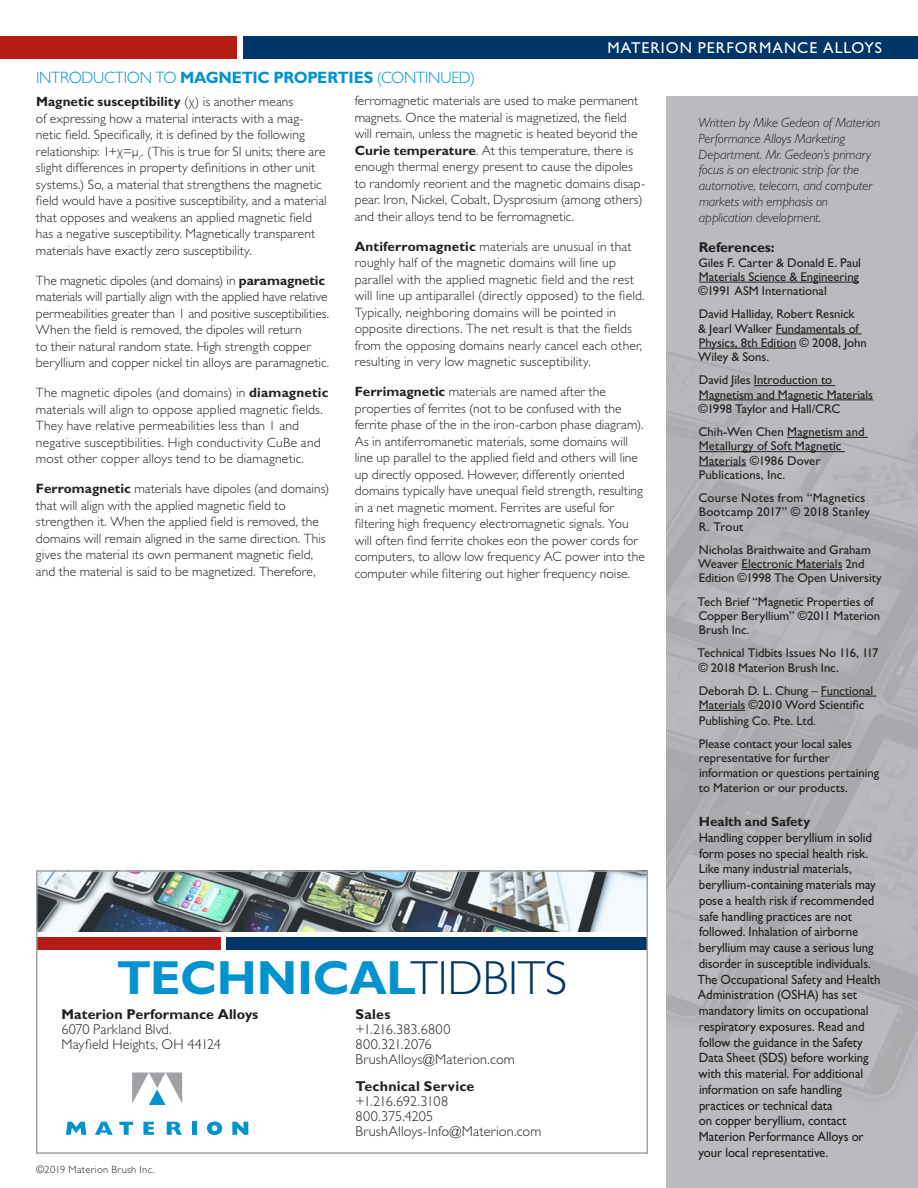
<style>
.page{position:relative;width:918px;height:1188px;background:#fff}
.page>*{position:absolute;margin:0;border:0;box-sizing:border-box;transform-origin:0 0}
.t1{font:700 48px "Gill Sans Std";letter-spacing:-.01em;color:#0093d0}
.BlueHeaders{font:300 16.5px "Gill Sans Std";letter-spacing:-.015em;color:#0093d0}
.t2{font:15.75px "Gill Sans Std";letter-spacing:.065em;color:#fff}
.Body_Copy{font:300 14.25px/15px "Gill Sans Std";letter-spacing:.01em;color:#231f20}
.Body_Copy-2{font:700 14.25px "Gill Sans Std";color:#231f20}
.Body_Copy-3{font:300 13.5px/16.5px "Gill Sans Std";letter-spacing:.005em;color:#231f20}
.Body_Copy-4{font:13.5px/15.8px "Gill Sans Std";letter-spacing:-.005em;color:#231f20;scale:.95 1}
.Body_Copy-5{font:italic 300 13.5px/15.9px "Gill Sans Std";letter-spacing:-.01em;color:#231f20}
.Body_Copy-6{font:700 13.5px "Gill Sans Std";color:#231f20}
.Body_Copy-7{font:12.75px/14.2px "Gill Sans Std";letter-spacing:-.005em;color:#231f20}
.Body_Copy-8{font:12.75px/14.2px "Gill Sans Std";letter-spacing:.015em;color:#231f20}
.Body_Copy-9{font:300 10.5px "Gill Sans Std";letter-spacing:.035em;color:#231f20}
.s1{font-weight:700}
.s2{font-family:"Myriad Pro"}
.s3{font-weight:300;color:#003667}
</style>
<div class="page">
<div style="left:243px;top:36px;width:675px;height:22px;background:#003667"></div>
<div style="left:0;top:36px;width:237px;height:22px;background:#b41d15"></div>
<div style="left:666px;top:96px;width:252px;height:1092px;background:linear-gradient(to right,#b5b6b9,#b5b6b9)"></div>
<div style="left:226px;top:938px;width:422px;height:12px;background:#003667"></div>
<div style="left:36px;top:938px;width:184px;height:12px;background:#b41d15"></div>
<img style="left:39px;top:873px;width:606px;height:59px">
<div style="left:36px;top:870px;width:612px;height:284px;border:2px solid #a0a1a5"></div>
<svg style="left:132px;top:1072px;width:50px;height:33px"></svg>
<svg style="left:66px;top:1122px;width:20px;height:13px"></svg>
<svg style="left:95px;top:1122px;width:18px;height:13px"></svg>
<svg style="left:119px;top:1122px;width:14px;height:13px"></svg>
<svg style="left:143px;top:1122px;width:11px;height:13px"></svg>
<svg style="left:167px;top:1122px;width:15px;height:13px"></svg>
<div style="left:192px;top:1122px;width:5px;height:13px;background:#0093d0"></div>
<svg style="left:207px;top:1122px;width:15px;height:13px"></svg>
<svg style="left:232px;top:1122px;width:16px;height:13px"></svg>
<hr style="left:699px;top:282px;width:160px;height:1px;background:#231f20">
<hr style="left:776px;top:334px;width:86px;height:1px;background:#231f20">
<hr style="left:699px;top:348px;width:97px;height:1px;background:#231f20">
<hr style="left:754px;top:385px;width:81px;height:1px;background:#231f20">
<hr style="left:699px;top:400px;width:174px;height:1px;background:#231f20">
<hr style="left:787px;top:437px;width:81px;height:1px;background:#231f20">
<hr style="left:699px;top:451px;width:146px;height:1px;background:#231f20">
<hr style="left:699px;top:466px;width:47px;height:1px;background:#231f20">
<hr style="left:742px;top:569px;width:100px;height:1px;background:#231f20">
<hr style="left:821px;top:696px;width:55px;height:1px;background:#231f20">
<hr style="left:699px;top:710px;width:46px;height:1px;background:#231f20">
<p class="t2" style="left:608px;top:39px;width:276px">MATERION PERFORMANCE ALLOYS</p>
<p class="BlueHeaders" style="left:36px;top:68px;width:441px">INTRODUCTION TO <span class="s1">MAGNETIC PROPERTIES</span> (CONTINUED)</p>
<p class="Body_Copy-3" style="left:36px;top:94px;width:292px"><span class="s1">Magnetic susceptibility</span> (<span class="s2">χ</span>) is another means<br>of expressing how a material interacts with a mag&shy;netic field. Specifically, it is defined by the following relationship: 1+<span class="s2">χ</span>=μ<sub>r</sub>. (This is true for SI units; there are slight differences in property definitions in other unit systems.) So, a material that strengthens the magnetic field would have a positive susceptibility, and a material that opposes and weakens an applied magnetic field has a negative susceptibility. Magnetically transparent materials have exactly zero susceptibility.</p>
<p class="Body_Copy-3" style="left:36px;top:272px;width:295px">The magnetic dipoles (and domains) in <span class="s1">paramagnetic </span>materials will partially align with the applied have relative permeabilities greater than 1 and positive susceptibilities.<br>When the field is removed, the dipoles will return<br>to their natural random state. High strength copper beryllium and copper nickel tin alloys are paramagnetic.</p>
<p class="Body_Copy-3" style="left:36px;top:384px;width:294px">The magnetic dipoles (and domains) in <span class="s1">diamagnetic </span>materials will align to oppose applied magnetic fields.<br>They have relative permeabilities less than 1 and negative susceptibilities. High conductivity CuBe and most other copper alloys tend to be diamagnetic.</p>
<p class="Body_Copy-3" style="left:36px;top:480px;width:295px"><span class="s1">Ferromagnetic</span> materials have dipoles (and domains) that will align with the applied magnetic field to strengthen it. When the applied field is removed, the domains will remain aligned in the same direction. This gives the material its own permanent magnetic field, and the material is said to be magnetized. Therefore,</p>
<p class="Body_Copy-3" style="left:355px;top:93px;width:292px">ferromagnetic materials are used to make permanent magnets. Once the material is magnetized, the field will remain, unless the magnetic is heated beyond the <span class="s1">Curie temperature</span>. At this temperature, there is enough thermal energy present to cause the dipoles to randomly reorient and the magnetic domains disap&shy;pear. Iron, Nickel, Cobalt, Dysprosium (among others) and their alloys tend to be ferromagnetic.</p>
<p class="Body_Copy-3" style="left:355px;top:238px;width:291px"><span class="s1">Antiferromagnetic</span> materials are unusual in that roughly half of the magnetic domains will line up parallel with the applied magnetic field and the rest will line up antiparallel (directly opposed) to the field.<br>Typically, neighboring domains will be pointed in opposite directions. The net result is that the fields from the opposing domains nearly cancel each other, resulting in very low magnetic susceptibility.</p>
<p class="Body_Copy-3" style="left:355px;top:383px;width:292px"><span class="s1">Ferrimagnetic</span> materials are named after the properties of ferrites (not to be confused with the ferrite phase of the in the iron-carbon phase diagram).<br>As in antiferromanetic materials, some domains will line up parallel to the applied field and others will line up directly opposed. However, differently oriented domains typically have unequal field strength, resulting in a net magnetic moment. Ferrites are useful for filtering high frequency electromagnetic signals. You will often find ferrite chokes eon the power cords for computers, to allow low frequency AC power into the computer while filtering out higher frequency noise.</p>
<p class="t1" style="left:117px;top:950px;width:452px">TECHNICAL<span class="s3">TIDBITS</span></p>
<p class="Body_Copy-2" style="left:62px;top:1006px;width:198px">Materion Performance Alloys</p>
<p class="Body_Copy" style="left:62px;top:1022px;width:112px">6070 Parkland Blvd.</p>
<p class="Body_Copy" style="left:62px;top:1037px;width:161px">Mayfield Heights, OH 44124</p>
<p class="Body_Copy-9" style="left:36px;top:1163px;width:120px">©2019 Materion Brush Inc.</p>
<p class="Body_Copy" style="left:356px;top:1007px;width:161px"><span class="s1">Sales<br></span>+1.216.383.6800<br>800.321.2076<br>BrushAlloys@Materion.com</p>
<p class="Body_Copy" style="left:356px;top:1079px;width:187px"><span class="s1">Technical Service </span>+1.216.692.3108<br>800.375.4205<br>BrushAlloys-Info@Materion.com</p>
<p class="Body_Copy-5" style="left:698px;top:115px;width:184px">Written by Mike Gedeon of Materion<br>Performance Alloys Marketing<br>Department. Mr. Gedeon’s primary focus is on electronic strip for the automotive, telecom, and computer markets with emphasis on application development.</p>
<p class="Body_Copy-2" style="left:699px;top:239px;width:78px">References:</p>
<p class="Body_Copy-7" style="left:698px;top:255px;width:164px">Giles F. Carter &amp; Donald E. Paul<br>Materials Science &amp; Engineering ©1991 ASM International</p>
<p class="Body_Copy-7" style="left:698px;top:307px;width:170px">David Halliday, Robert Resnick<br>&amp; Jearl Walker Fundamentals of<br>Physics, 8th Edition © 2008, John<br>Wiley &amp; Sons.</p>
<p class="Body_Copy-7" style="left:698px;top:373px;width:176px">David Jiles Introduction to<br>Magnetism and Magnetic Materials ©1998 Taylor and Hall/CRC</p>
<p class="Body_Copy-7" style="left:698px;top:425px;width:168px">Chih-Wen Chen Magnetism and<br>Metallurgy of Soft Magnetic<br>Materials ©1986 Dover<br>Publications, Inc.</p>
<p class="Body_Copy-8" style="left:698px;top:491px;width:173px">Course Notes from “Magnetics<br>Bootcamp 2017” © 2018 Stanley<br>R. Trout</p>
<p class="Body_Copy-7" style="left:698px;top:543px;width:185px">Nicholas Braithwaite and Graham<br>Weaver Electronic Materials 2nd<br>Edition ©1998 The Open University</p>
<p class="Body_Copy-7" style="left:698px;top:594px;width:184px">Tech Brief “Magnetic Properties of<br>Copper Beryllium” ©2011 Materion<br>Brush Inc.</p>
<p class="Body_Copy-7" style="left:697px;top:646px;width:183px">Technical Tidbits Issues No 116, 117 © 2018 Materion Brush Inc.</p>
<p class="Body_Copy-7" style="left:699px;top:684px;width:176px">Deborah D. L. Chung – Functional<br>Materials ©2010 Word Scientific</p>
<p class="Body_Copy-7" style="left:699px;top:714px;width:119px">Publishing Co. Pte. Ltd.</p>
<p class="Body_Copy-7" style="left:699px;top:737px;width:182px">Please contact your local sales representative for further information or questions pertaining</p>
<p class="Body_Copy-7" style="left:699px;top:781px;width:150px">to Materion or our products.</p>
<p class="Body_Copy-6" style="left:699px;top:814px;width:113px">Health and Safety</p>
<p class="Body_Copy-4" style="left:697px;top:830px;width:194px">Handling copper beryllium in solid form poses no special health risk.<br>Like many industrial materials, beryllium-containing materials may pose a health risk if recommended safe handling practices are not followed. Inhalation of airborne beryllium may cause a serious lung disorder in susceptible individuals.<br>The Occupational Safety and Health Administration (OSHA) has set mandatory limits on occupational respiratory exposures. Read and follow the guidance in the Safety Data Sheet (SDS) before working with this material. For additional information on safe handling practices or technical data<br>on copper beryllium, contact Materion Performance Alloys or your local representative.</p>
</div>
